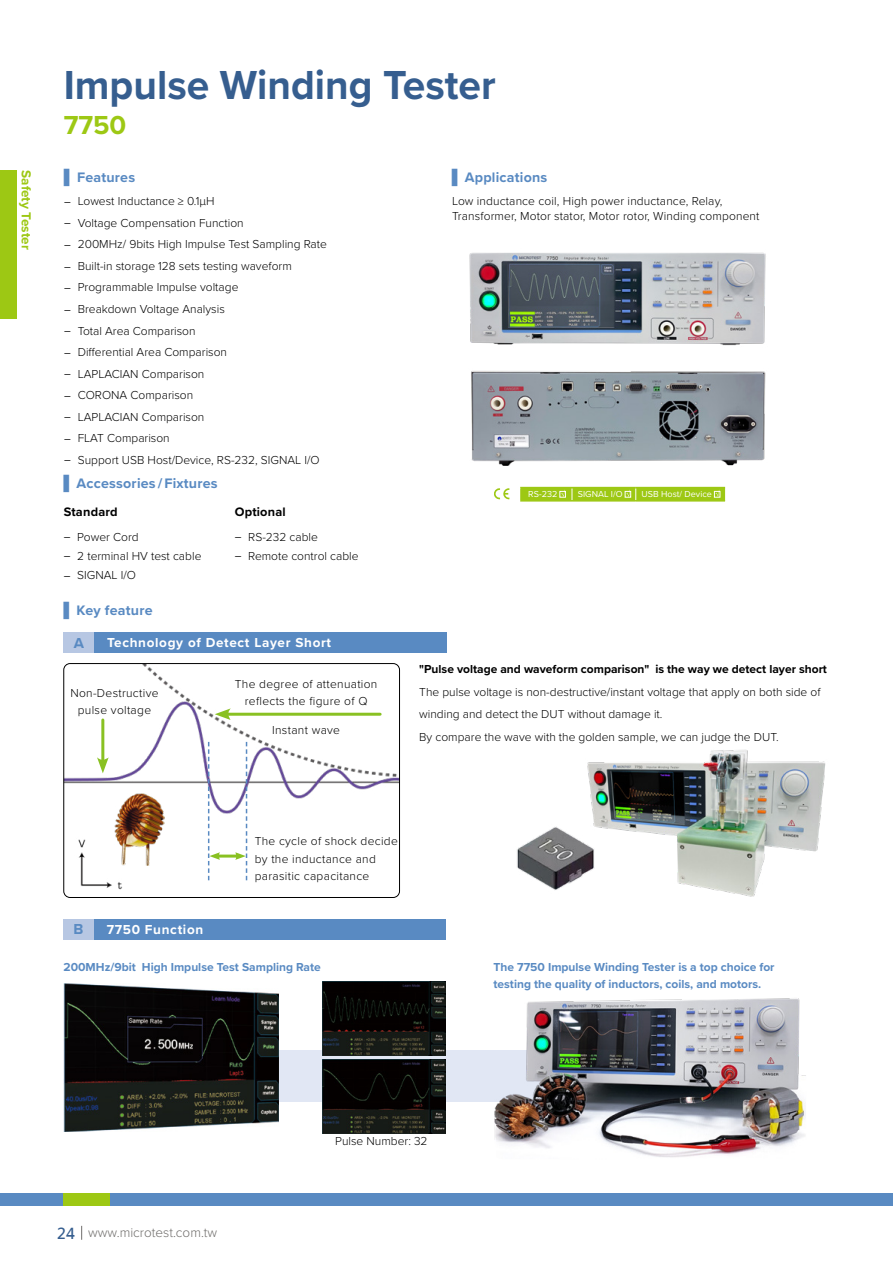
<style>
.page{position:relative;width:893px;height:1263px;background:#fff}
.page>*{position:absolute;margin:0;border:0;box-sizing:border-box;transform-origin:0 0}
.t1{font:700 42px "Proxima Nova";color:#365e8f}
.t2{font:700 27px "Proxima Nova";color:#9dc814}
.t3{font:700 15px "Proxima Nova";color:#598ac2}
.t4{font:700 14.25px "Proxima Nova";letter-spacing:.015em;color:#598ac2}
.t5{font:700 13.5px "Proxima Nova";letter-spacing:.05em;color:#fff}
.t6{font:300 13.5px "Proxima Nova";color:#706e6c}
.t7{font:700 13.5px "Proxima Nova";color:#9dc814}
.t8{font:700 12.75px "Proxima Nova";letter-spacing:.015em;color:#000}
.t9{font:300 12px/21.6px "Proxima Nova";color:#000}
.t10{font:300 12px/17.2px "Proxima Nova";letter-spacing:.025em;color:#000;text-align:center}
.t11{font:700 12px/17.2px "Proxima Nova";color:#598ac2}
.t12{font:700 12px "Proxima Nova";color:#000}
.t13{font:9px "Proxima Nova";color:#fff}
.s1{font-family:"Microsoft Jheng Hei"}
.s2{font-family:"Koz Go Pr 6 N";font-weight:400}
.s3{font-family:"Microsoft Jheng Hei";font-weight:700;font-size:15px;color:#365e8f}
</style>
<div class="page">
<div style="left:0;top:1193px;width:893px;height:13px;background:#598ac2"></div>
<div style="left:64px;top:1193px;width:46px;height:13px;background:#9dc814"></div>
<svg style="left:81px;top:1226px;width:1px;height:14px"></svg>
<div style="left:0;top:170px;width:17px;height:149px;background:#9dc814"></div>
<img style="left:469px;top:252px;width:297px;height:94px">
<img style="left:471px;top:371px;width:295px;height:95px">
<hr style="left:520px;top:487px;width:52px;height:1px;background:#9dc814">
<hr style="left:572px;top:487px;width:64px;height:1px;background:#9dc814">
<hr style="left:636px;top:487px;width:89px;height:1px;background:#9dc814">
<hr style="left:520px;top:500px;width:52px;height:2px;background:#9dc814">
<hr style="left:572px;top:500px;width:64px;height:2px;background:#9dc814">
<hr style="left:636px;top:500px;width:89px;height:2px;background:#9dc814">
<svg style="left:520px;top:488px;width:205px;height:13px;background:#a0ca1d"></svg>
<svg style="left:494px;top:488px;width:15px;height:11px"></svg>
<div style="left:81px;top:919px;width:365px;height:20px;background:#598ac2"></div>
<div style="left:64px;top:919px;width:30px;height:20px;background:#b7c7e3"></div>
<div style="left:276px;top:1051px;width:298px;height:51px;background:#e1e7f4"></div>
<img style="left:64px;top:983px;width:214px;height:149px">
<img style="left:322px;top:982px;width:124px;height:74px">
<img style="left:322px;top:1060px;width:124px;height:74px">
<img style="left:64px;top:663px;width:334px;height:234px">
<div style="left:64px;top:663px;width:336px;height:235px;border:1px solid #000;border-radius:6px"></div>
<hr style="left:101px;top:720px;width:3px;height:43px;background:#89c122">
<svg style="left:97px;top:757px;width:12px;height:16px"></svg>
<hr style="left:225px;top:713px;width:155px;height:3px;background:#89c122">
<svg style="left:215px;top:708px;width:16px;height:12px"></svg>
<hr style="left:218px;top:854px;width:20px;height:3px;background:#89c122">
<svg style="left:208px;top:742px;width:12px;height:138px"></svg>
<svg style="left:235px;top:742px;width:12px;height:138px"></svg>
<div style="left:82px;top:633px;width:364px;height:20px;background:#598ac2"></div>
<div style="left:64px;top:633px;width:30px;height:20px;background:#b7c7e3"></div>
<img style="left:114px;top:793px;width:51px;height:73px">
<img style="left:587px;top:749px;width:239px;height:148px">
<img style="left:517px;top:818px;width:80px;height:79px">
<img style="left:494px;top:998px;width:312px;height:159px">
<h1 class="t1" style="left:64px;top:53px;width:433px">Impulse Winding Tester</h1>
<h2 class="t2" style="left:64px;top:105px;width:64px">7750</h2>
<p class="t7" style="left:36px;top:170px;width:81px;rotate:90deg">Safety Tester</p>
<p class="t4" style="left:452px;top:167px;width:97px"><span class="s1">▋</span> Applications</p>
<p class="t4" style="left:64px;top:167px;width:72px"><span class="s1">▋</span> Features</p>
<p class="t9" style="left:64px;top:190px;width:264px"><span class="s2">‒</span> Lowest Inductance ≥ 0.1μH<br><span class="s2">‒</span> Voltage Compensation Function<br><span class="s2">‒</span> 200MHz/ 9bits High Impulse Test Sampling Rate <span class="s2">‒</span> Built-in storage 128 sets testing waveform<br><span class="s2">‒</span> Programmable Impulse voltage<br><span class="s2">‒</span> Breakdown Voltage Analysis<br><span class="s2">‒</span> Total Area Comparison<br><span class="s2">‒</span> Differential Area Comparison<br><span class="s2">‒</span> LAPLACIAN Comparison<br><span class="s2">‒</span> CORONA Comparison<br><span class="s2">‒</span> LAPLACIAN Comparison<br><span class="s2">‒</span> FLAT Comparison<br><span class="s2">‒</span> Support USB Host/Device, RS-232, SIGNAL I/O</p>
<p class="t4" style="left:64px;top:473px;width:155px"><span class="s1">▋</span> Accessories/Fixtures</p>
<p class="t8" style="left:64px;top:502px;width:55px">Standard</p>
<p class="t9" style="left:64px;top:526px;width:139px;line-height:19.2px"><span class="s2">‒</span> Power Cord<br><span class="s2">‒</span> 2 terminal HV test cable <span class="s2">‒</span> SIGNAL I/O</p>
<p class="t9" style="left:452px;top:193px;width:309px;line-height:15px">Low inductance coil, High power inductance, Relay,<br>Transformer, Motor stator, Motor rotor, Winding component</p>
<p class="t13" style="left:528px;top:487px;width:31px">RS-232</p>
<p class="t13" style="left:578px;top:487px;width:46px">SIGNAL I/O</p>
<p class="t13" style="left:642px;top:487px;width:72px">USB Host/ Device</p>
<p class="t8" style="left:235px;top:502px;width:52px">Optional</p>
<p class="t9" style="left:235px;top:526px;width:125px;line-height:19.2px"><span class="s2">‒</span> RS-232 cable<br><span class="s2">‒</span> Remote control cable</p>
<p class="t4" style="left:64px;top:599px;width:90px"><span class="s1">▋</span> Key feature</p>
<p class="t3" style="left:74px;top:632px;width:12px">A</p>
<p class="t5" style="left:107px;top:633px;width:226px">Technology of Detect Layer Short</p>
<p class="t10" style="left:70px;top:683px;width:90px">Non-Destructive pulse voltage</p>
<p class="t10" style="left:235px;top:674px;width:144px">The degree of attenuation reflects the figure of Q</p>
<p class="t10" style="left:272px;top:720px;width:69px">Instant wave</p>
<p class="t12" style="left:419px;top:660px;width:409px">"Pulse voltage and waveform comparison" is the way we detect layer short</p>
<p class="t9" style="left:419px;top:680px;width:403px;line-height:22.4px">The pulse voltage is non-destructive/instant voltage that apply on both side of winding and detect the DUT without damage it.<br>By compare the wave with the golden sample, we can judge the DUT.</p>
<p class="t10" style="left:255px;top:832px;width:145px;text-align:left">The cycle of shock decide by the inductance and parasitic capacitance</p>
<p class="t3" style="left:74px;top:918px;width:11px">B</p>
<p class="t5" style="left:107px;top:919px;width:98px">7750 Function</p>
<p class="t11" style="left:64px;top:958px;width:259px">200MHz/9bit High Impulse Test Sampling Rate</p>
<p class="t11" style="left:494px;top:958px;width:283px">The 7750 Impulse Winding Tester is a top choice for testing the quality of inductors, coils, and motors.</p>
<p class="t6" style="left:57px;top:1223px;width:161px"><span class="s3">24</span> www.microtest.com.tw</p>
<p class="t9" style="left:335px;top:1129px;width:94px">Pulse Number: 32</p>
</div>
